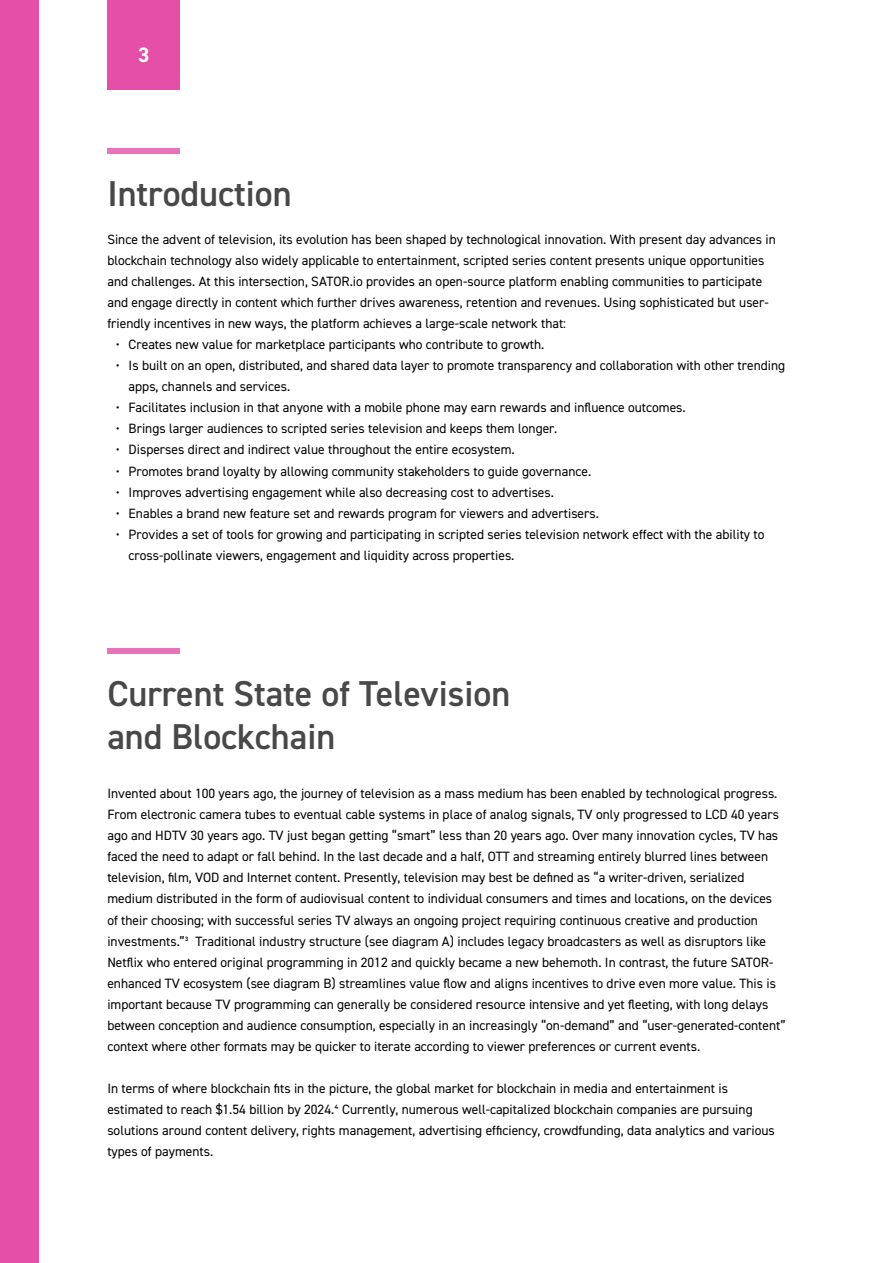
<style>
.page{position:relative;width:893px;height:1263px;background:#fff}
.page>*{position:absolute;margin:0;border:0;box-sizing:border-box;transform-origin:0 0}
.t1{font:600 36px/43.2px "DIN2014";color:#484848}
.t2{font:700 21px "DIN2014";color:#fff}
.t3{font:13.5px/21px "DIN2014";color:#000}
</style>
<div class="page">
<div style="left:107px;top:0;width:73px;height:90px;background:#e54fa8"></div>
<div style="left:0;top:0;width:38px;height:1263px;background:#e54fa8"></div>
<div style="left:107px;top:149px;width:73px;height:5px;background:#ea72b9"></div>
<div style="left:107px;top:648px;width:73px;height:6px;background:#ea72b9"></div>
<h2 class="t2" style="left:138px;top:41px;width:13px">3</h2>
<h1 class="t1" style="left:107px;top:171px;width:186px">Introduction</h1>
<p class="t3" style="left:107px;top:229px;width:670px">Since the advent of television, its evolution has been shaped by technological innovation. With present day advances in blockchain technology also widely applicable to entertainment, scripted series content presents unique opportunities and challenges. At this intersection, SATOR.io provides an open-source platform enabling communities to participate and engage directly in content which further drives awareness, retention and revenues. Using sophisticated but user&shy;friendly incentives in new ways, the platform achieves a large-scale network that:</p>
<p class="t3" style="left:116px;top:334px;width:430px">• Creates new value for marketplace participants who contribute to growth.</p>
<p class="t3" style="left:129px;top:355px;width:658px;text-indent:-13px">• Is built on an open, distributed, and shared data layer to promote transparency and collaboration with other trending apps, channels and services.</p>
<p class="t3" style="left:116px;top:397px;width:571px">• Facilitates inclusion in that anyone with a mobile phone may earn rewards and influence outcomes.</p>
<p class="t3" style="left:116px;top:418px;width:443px">• Brings larger audiences to scripted series television and keeps them longer.</p>
<p class="t3" style="left:116px;top:439px;width:400px">• Disperses direct and indirect value throughout the entire ecosystem.</p>
<p class="t3" style="left:116px;top:460px;width:477px">• Promotes brand loyalty by allowing community stakeholders to guide governance.</p>
<p class="t3" style="left:116px;top:481px;width:440px">• Improves advertising engagement while also decreasing cost to advertises.</p>
<p class="t3" style="left:116px;top:502px;width:485px">• Enables a brand new feature set and rewards program for viewers and advertisers.</p>
<p class="t3" style="left:129px;top:523px;width:637px;text-indent:-13px">• Provides a set of tools for growing and participating in scripted series television network effect with the ability to cross-pollinate viewers, engagement and liquidity across properties.</p>
<h1 class="t1" style="left:107px;top:671px;width:404px">Current State of Television and Blockchain</h1>
<p class="t3" style="left:107px;top:783px;width:680px">Invented about 100 years ago, the journey of television as a mass medium has been enabled by technological progress.<br>From electronic camera tubes to eventual cable systems in place of analog signals, TV only progressed to LCD 40 years ago and HDTV 30 years ago. TV just began getting “smart” less than 20 years ago. Over many innovation cycles, TV has faced the need to adapt or fall behind. In the last decade and a half, OTT and streaming entirely blurred lines between television, film, VOD and Internet content. Presently, television may best be defined as “a writer-driven, serialized medium distributed in the form of audiovisual content to individual consumers and times and locations, on the devices of their choosing; with successful series TV always an ongoing project requiring continuous creative and production investments.”³ Traditional industry structure (see diagram A) includes legacy broadcasters as well as disruptors like Netflix who entered original programming in 2012 and quickly became a new behemoth. In contrast, the future SATOR&shy;enhanced TV ecosystem (see diagram B) streamlines value flow and aligns incentives to drive even more value. This is important because TV programming can generally be considered resource intensive and yet fleeting, with long delays between conception and audience consumption, especially in an increasingly “on-demand” and “user-generated-content” context where other formats may be quicker to iterate according to viewer preferences or current events.</p>
<p class="t3" style="left:107px;top:1077px;width:669px">In terms of where blockchain fits in the picture, the global market for blockchain in media and entertainment is estimated to reach $1.54 billion by 2024.⁴ Currently, numerous well-capitalized blockchain companies are pursuing solutions around content delivery, rights management, advertising efficiency, crowdfunding, data analytics and various types of payments.</p>
</div>
